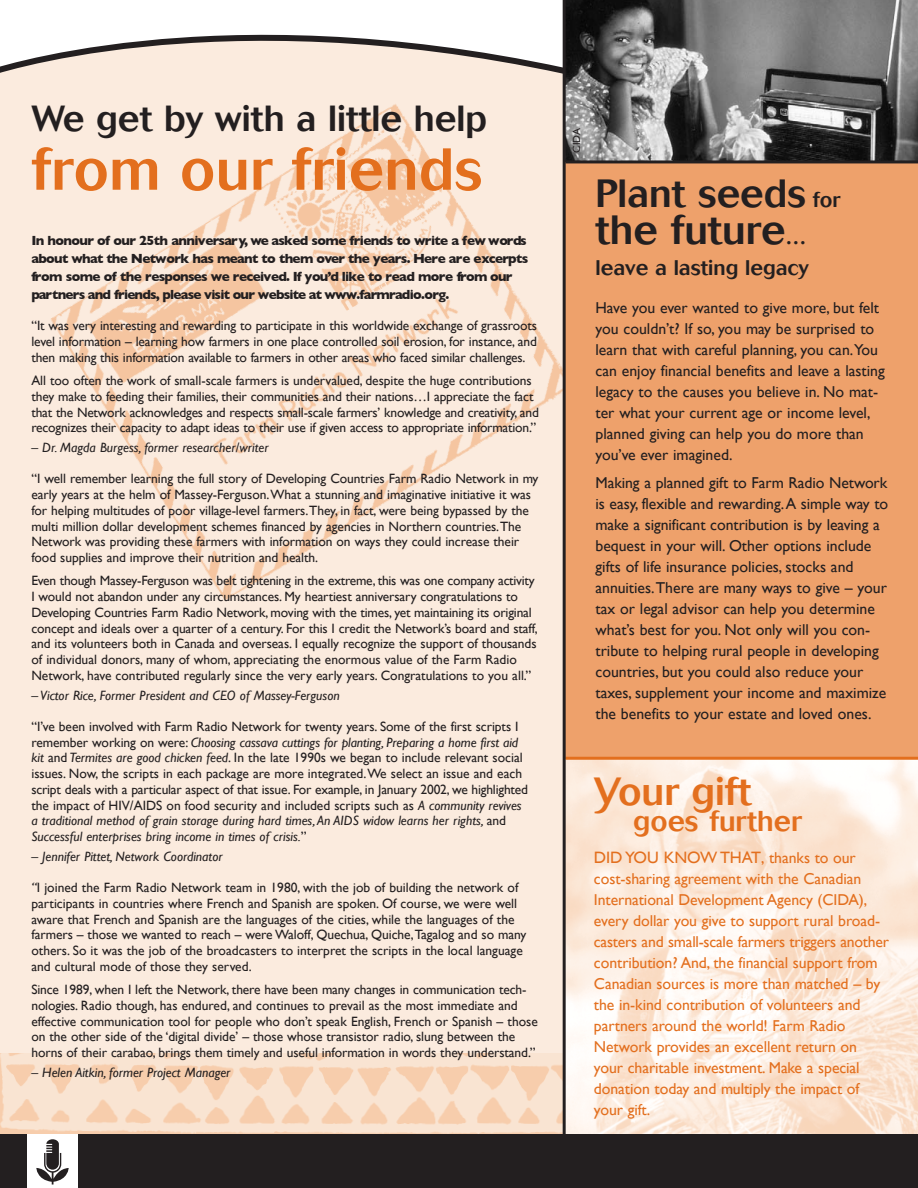
<style>
.page{position:relative;width:918px;height:1188px;background:#fff}
.page>*{position:absolute;margin:0;border:0;box-sizing:border-box;transform-origin:0 0}
.t1{font:500 58.5px "Cosmos";letter-spacing:.005em;color:#e36f1e}
.t2{font:500 40.5px "Cosmos";color:#231f20}
.t3{font:500 39px "Cosmos";color:#231f20}
.t4{font:500 39px "Cosmos";color:#e36f1e}
.t5{font:500 36px "Cosmos";color:#231f20}
.t6{font:500 28.5px "Cosmos";color:#e36f1e}
.t7{font:500 21px "Cosmos";color:#231f20}
.t8{font:16.5px "Gill Sans";letter-spacing:-.005em;color:#e36f1e}
.t9{font:15.75px/21px "Gill Sans";color:#231f20}
.t10{font:15.75px/21px "Gill Sans";letter-spacing:-.005em;color:#e36f1e}
.t11{font:13.5px/15.8px "Gill Sans";letter-spacing:-.005em;color:#231f20}
.t12{font:700 13.5px/18px "Gill Sans";letter-spacing:-.055em;color:#231f20}
.t13{font:italic 13.5px "Gill Sans";color:#231f20}
.t14{font:10.5px "Gill Sans";color:#231f20}
.s1{font-style:italic}
.s2{font-size:21px}
.s3{font-size:15.75px}
</style>
<div class="page">
<div style="left:0;top:80px;width:563px;height:973px;background:#fbebde"></div>
<img style="left:0;top:1053px;width:563px;height:81px">
<img style="left:566px;top:760px;width:352px;height:374px">
<img style="left:39px;top:92px;width:524px;height:521px">
<div style="left:565px;top:162px;width:353px;height:596px;background:#eea16b"></div>
<div style="left:0;top:1134px;width:918px;height:54px;background:#231f20"></div>
<div style="left:27px;top:1134px;width:50px;height:54px;background:#fff"></div>
<svg style="left:36px;top:1139px;width:33px;height:46px"></svg>
<hr style="left:565px;top:757px;width:353px;height:3px;background:#e36f1e">
<img style="left:566px;top:0;width:352px;height:160px">
<hr style="left:565px;top:160px;width:353px;height:3px;background:#231f20">
<svg style="left:0;top:0;width:571px;height:80px"></svg>
<hr style="left:563px;top:0;width:3px;height:1139px;background:#231f20">
<h3 class="t5" style="left:31px;top:105px;width:457px">We get by with a little help</h3>
<h1 class="t1" style="left:31px;top:148px;width:453px">from our friends</h1>
<p class="t12" style="left:31px;top:231px;width:498px">In honour of our 25th anniversary, we asked some friends to write a few words about what the Network has meant to them over the years. Here are excerpts from some of the responses we received. If you’d like to read more from our partners and friends, please visit our website at www.farmradio.org.</p>
<p class="t11" style="left:31px;top:318px;width:507px;text-align:justify">“It was very interesting and rewarding to participate in this worldwide exchange of grassroots level information – learning how farmers in one place controlled soil erosion, for instance, and then making this information available to farmers in other areas who faced similar challenges.</p>
<p class="t11" style="left:31px;top:373px;width:509px">All too often the work of small-scale farmers is undervalued, despite the huge contributions they make to feeding their families, their communities and their nations…I appreciate the fact that the Network acknowledges and respects small-scale farmers’ knowledge and creativity, and recognizes their capacity to adapt ideas to their use if given access to appropriate information.”</p>
<p class="t13" style="left:31px;top:440px;width:239px">– Dr. Magda Burgess, former researcher/writer</p>
<p class="t11" style="left:31px;top:471px;width:509px">“I well remember learning the full story of Developing Countries Farm Radio Network in my early years at the helm of Massey-Ferguson.What a stunning and imaginative initiative it was for helping multitudes of poor village-level farmers.They, in fact, were being bypassed by the multi million dollar development schemes financed by agencies in Northern countries.The Network was providing these farmers with information on ways they could increase their food supplies and improve their nutrition and health.</p>
<p class="t11" style="left:31px;top:573px;width:508px">Even though Massey-Ferguson was belt tightening in the extreme, this was one company activity I would not abandon under any circumstances. My heartiest anniversary congratulations to Developing Countries Farm Radio Network, moving with the times, yet maintaining its original concept and ideals over a quarter of a century. For this I credit the Network’s board and staff, and its volunteers both in Canada and overseas. I equally recognize the support of thousands of individual donors, many of whom, appreciating the enormous value of the Farm Radio Network, have contributed regularly since the very early years. Congratulations to you all.”</p>
<p class="t13" style="left:31px;top:687px;width:310px">– Victor Rice, Former President and CEO of Massey-Ferguson</p>
<p class="t11" style="left:31px;top:718px;width:498px">“I’ve been involved with Farm Radio Network for twenty years. Some of the first scripts I remember working on were: <span class="s1">Choosing cassava cuttings for planting, Preparing a home first aid kit</span> and <span class="s1">Termites are good chicken feed</span>. In the late 1990s we began to include relevant social issues. Now, the scripts in each package are more integrated.We select an issue and each script deals with a particular aspect of that issue. For example, in January 2002, we highlighted the impact of HIV/AIDS on food security and included scripts such as <span class="s1">A community revives a traditional method of grain storage during hard times,An AIDS widow learns her rights,</span> and <span class="s1">Successful enterprises bring income in times of crisis.</span>”</p>
<p class="t13" style="left:31px;top:848px;width:193px">– Jennifer Pittet, Network Coordinator</p>
<p class="t11" style="left:31px;top:880px;width:497px"><span class="s1">“</span>I joined the Farm Radio Network team in 1980, with the job of building the network of participants in countries where French and Spanish are spoken. Of course, we were well aware that French and Spanish are the languages of the cities, while the languages of the farmers – those we wanted to reach – were Waloff, Quechua, Quiche,Tagalog and so many others. So it was the job of the broadcasters to interpret the scripts in the local language and cultural mode of those they served.</p>
<p class="t11" style="left:31px;top:982px;width:508px">Since 1989, when I left the Network, there have been many changes in communication tech&shy;nologies. Radio though, has endured, and continues to prevail as the most immediate and effective communication tool for people who don’t speak English, French or Spanish – those on the other side of the ‘digital divide’ – those whose transistor radio, slung between the horns of their carabao, brings them timely and useful information in words they understand.”</p>
<p class="t13" style="left:31px;top:1065px;width:201px">– Helen Aitkin, former Project Manager</p>
<p class="t14" style="left:570px;top:153px;width:26px;rotate:-90deg">CIDA</p>
<h3 class="t3" style="left:596px;top:179px;width:246px">Plant seeds <span class="s2">for</span></h3>
<h2 class="t2" style="left:596px;top:215px;width:213px">the future<span class="s2">…</span></h2>
<h3 class="t7" style="left:596px;top:261px;width:215px">leave a lasting legacy</h3>
<p class="t9" style="left:596px;top:297px;width:291px">Have you ever wanted to give more, but felt you couldn’t? If so, you may be surprised to learn that with careful planning, you can.You can enjoy financial benefits and leave a lasting legacy to the causes you believe in. No mat&shy;ter what your current age or income level, planned giving can help you do more than you’ve ever imagined.</p>
<p class="t9" style="left:596px;top:472px;width:294px">Making a planned gift to Farm Radio Network is easy, flexible and rewarding.A simple way to make a significant contribution is by leaving a bequest in your will. Other options include gifts of life insurance policies, stocks and annuities.There are many ways to give – your tax or legal advisor can help you determine what’s best for you. Not only will you con&shy;tribute to helping rural people in developing countries, but you could also reduce your taxes, supplement your income and maximize the benefits to your estate and loved ones.</p>
<h3 class="t4" style="left:594px;top:778px;width:159px">Your gift</h3>
<h3 class="t6" style="left:633px;top:811px;width:170px">goes further</h3>
<p class="t8" style="left:594px;top:848px;width:263px">DID YOU KNOW THAT<span class="s3">, thanks to our</span></p>
<p class="t10" style="left:594px;top:868px;width:297px">cost-sharing agreement with the Canadian International Development Agency (CIDA), every dollar you give to support rural broad&shy;casters and small-scale farmers triggers another contribution? And, the financial support from Canadian sources is more than matched – by the in-kind contribution of volunteers and partners around the world! Farm Radio Network provides an excellent return on your charitable investment. Make a special donation today and multiply the impact of your gift.</p>
</div>
